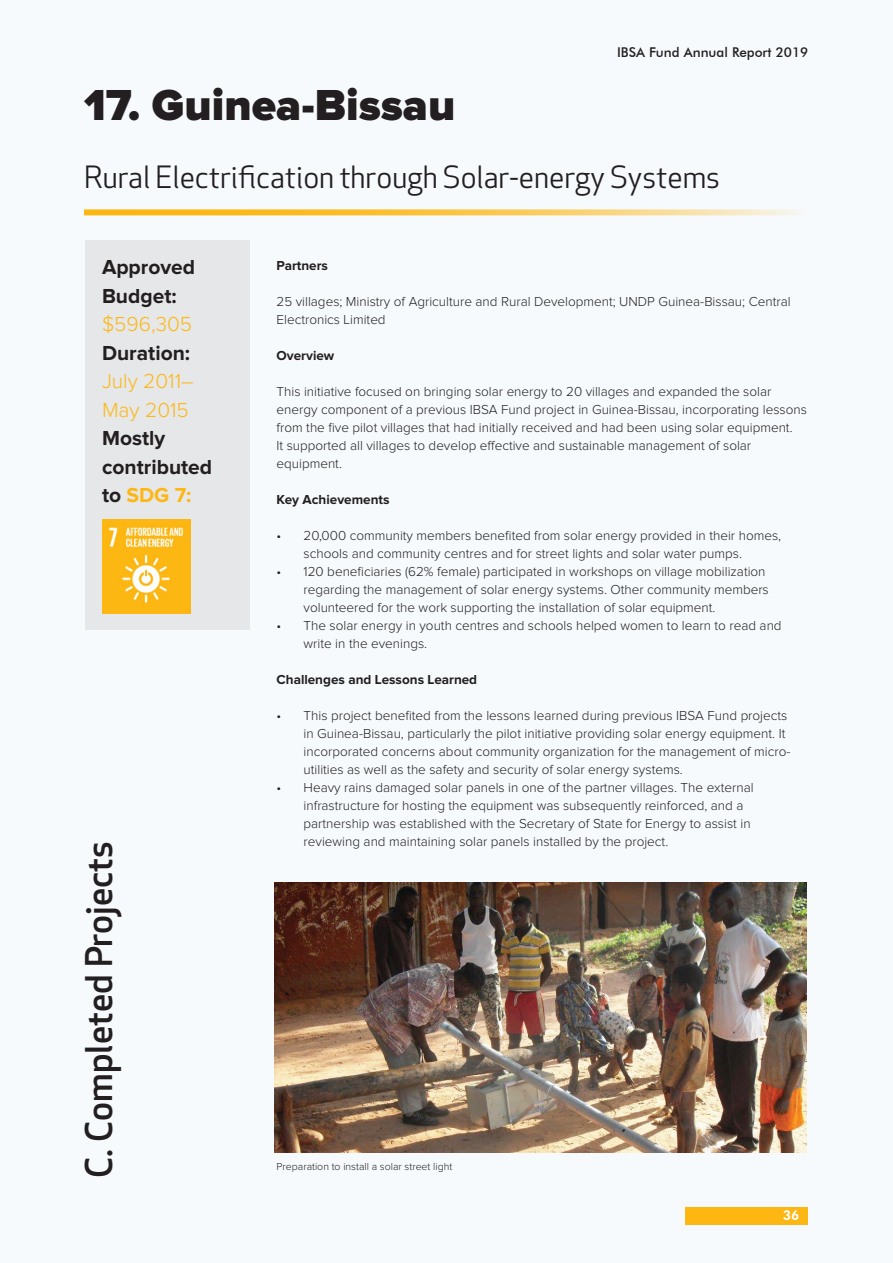
<style>
.page{position:relative;width:893px;height:1263px;background:#f6fafd}
.page>*{position:absolute;margin:0;border:0;box-sizing:border-box;transform-origin:0 0}
.Country_Title{font:900 45px "Proxima Nova";color:#231f20}
.Header_Style{font:500 36px "Apex New";color:#231f20}
.t1{font:30px "Apex New";color:#231f20}
.Key_Facts{font:700 21px/28.5px "Proxima Nova";color:#231f20}
.Key_Facts-2{font:300 21px "Proxima Nova";color:#fdb713}
.t2{font:300 13.5px/18px "Proxima Nova";color:#231f20}
.Subheader{font:700 13.5px "Proxima Nova";color:#231f20}
.t3{font:500 13.5px "Futura BT";color:#231f20}
.t4{font:800 13.5px "Futura BT";color:#fff}
.Photo_cap{font:300 10.5px "Proxima Nova";color:#231f20}
.s1{color:#fdb713}
</style>
<div class="page">
<div style="left:686px;top:1207px;width:122px;height:17px;background:#fdb713"></div>
<div style="left:85px;top:241px;width:165px;height:389px;background:#e6e7e9"></div>
<img style="left:102px;top:520px;width:88px;height:93px">
<svg style="left:84px;top:209px;width:715px;height:6px;background:#facc60"></svg>
<img style="left:275px;top:882px;width:531px;height:270px">
<p class="Country_Title" style="left:84px;top:85px;width:373px">17. Guinea-Bissau</p>
<p class="t3" style="left:617px;top:44px;width:193px">IBSA Fund Annual Report 2019</p>
<p class="t1" style="left:84px;top:158px;width:637px">Rural Electrification through Solar-energy Systems</p>
<p class="Key_Facts" style="left:102px;top:254px;width:95px">Approved<br>Budget:</p>
<p class="Key_Facts-2" style="left:102px;top:315px;width:92px">$596,305</p>
<p class="Key_Facts" style="left:102px;top:340px;width:90px">Duration:</p>
<p class="Key_Facts-2" style="left:102px;top:372px;width:93px">July 2011–</p>
<p class="Key_Facts-2" style="left:102px;top:400px;width:88px">May 2015</p>
<p class="Key_Facts" style="left:102px;top:425px;width:65px">Mostly</p>
<p class="Key_Facts" style="left:102px;top:454px;width:112px">contributed to <span class="s1">SDG 7:</span></p>
<p class="Header_Style" style="left:75px;top:1178px;width:338px;rotate:-90deg">C. Completed Projects</p>
<p class="Subheader" style="left:277px;top:259px;width:53px">Partners</p>
<p class="t2" style="left:277px;top:293px;width:515px">25 villages; Ministry of Agriculture and Rural Development; UNDP Guinea-Bissau; Central<br>Electronics Limited</p>
<p class="Subheader" style="left:277px;top:349px;width:59px">Overview</p>
<p class="t2" style="left:277px;top:383px;width:532px">This initiative focused on bringing solar energy to 20 villages and expanded the solar energy component of a previous IBSA Fund project in Guinea-Bissau, incorporating lessons from the five pilot villages that had initially received and had been using solar equipment.<br>It supported all villages to develop effective and sustainable management of solar equipment.</p>
<p class="Subheader" style="left:277px;top:493px;width:114px">Key Achievements</p>
<p class="t2" style="left:304px;top:527px;width:479px;text-indent:-27px">• 20,000 community members benefited from solar energy provided in their homes, schools and community centres and for street lights and solar water pumps.</p>
<p class="t2" style="left:304px;top:563px;width:467px;text-indent:-27px">• 120 beneficiaries (62% female) participated in workshops on village mobilization regarding the management of solar energy systems. Other community members volunteered for the work supporting the installation of solar equipment.</p>
<p class="t2" style="left:304px;top:617px;width:480px;text-indent:-27px">• The solar energy in youth centres and schools helped women to learn to read and write in the evenings.</p>
<p class="Subheader" style="left:277px;top:673px;width:202px">Challenges and Lessons Learned</p>
<p class="t2" style="left:304px;top:707px;width:488px;text-indent:-27px">• This project benefited from the lessons learned during previous IBSA Fund projects in Guinea-Bissau, particularly the pilot initiative providing solar energy equipment. It incorporated concerns about community organization for the management of micro&shy;utilities as well as the safety and security of solar energy systems.</p>
<p class="t2" style="left:304px;top:779px;width:452px;text-indent:-27px">• Heavy rains damaged solar panels in one of the partner villages. The external infrastructure for hosting the equipment was subsequently reinforced, and a partnership was established with the Secretary of State for Energy to assist in reviewing and maintaining solar panels installed by the project.</p>
<p class="Photo_cap" style="left:277px;top:1162px;width:177px">Preparation to install a solar street light</p>
<p class="t4" style="left:783px;top:1207px;width:18px">36</p>
</div>
